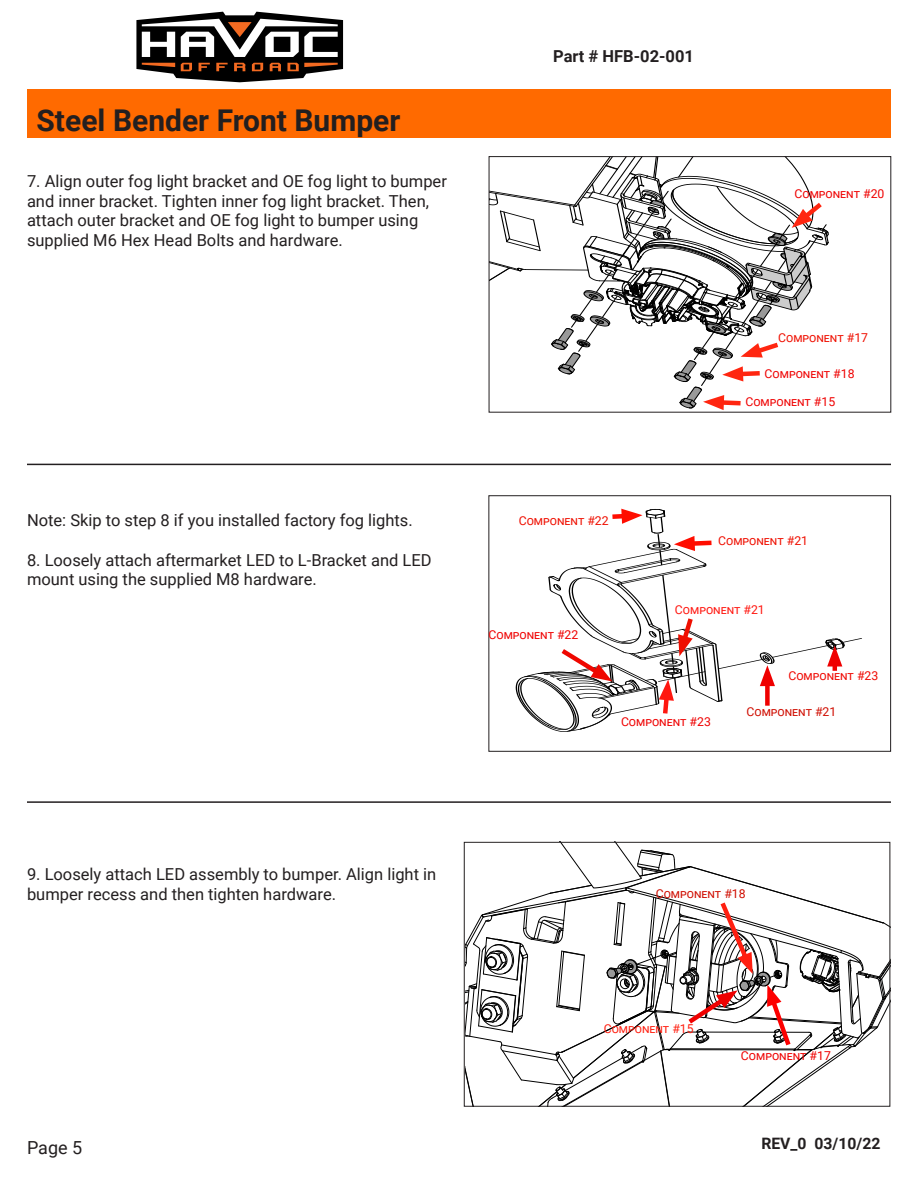
<style>
.page{position:relative;width:918px;height:1188px;background:#fff}
.page>*{position:absolute;margin:0;border:0;box-sizing:border-box;transform-origin:0 0}
.t1{font:700 30px "Roboto";color:#231f20}
.t2{font:18px "Roboto";color:#231f20}
.t3{font:16.5px/19.8px "Roboto";color:#231f20}
.t4{font:700 16.5px "Roboto";color:#231f20}
.t5{font:700 15.75px "Roboto";color:#231f20}
.t6{font:12.3px "Roboto";color:#ef0000}
.t7{font:12.3px "Roboto";color:#ef0f00}
.t8{font:12.3px "Roboto";color:#cf0d00}
.t9{font:12.3px "Roboto";color:#ff1710}
.t10{font:12.3px "Roboto";color:#ef0700}
.t11{font:12.3px "Roboto";color:#ff1f10}
</style>
<div class="page">
<div style="left:488px;top:495px;width:403px;height:257px;border:1px solid #231f20"></div>
<div style="left:27px;top:89px;width:864px;height:48px;background:#ff6a00"></div>
<hr style="left:27px;top:464px;width:864px;height:1px;background:#231f20">
<svg style="left:136px;top:12px;width:207px;height:70px"></svg>
<hr style="left:27px;top:801px;width:864px;height:2px;background:#231f20">
<svg style="left:489px;top:157px;width:340px;height:253px"></svg>
<svg style="left:516px;top:509px;width:346px;height:223px"></svg>
<svg style="left:466px;top:842px;width:425px;height:264px"></svg>
<div style="left:464px;top:842px;width:426px;height:265px;border:1px solid #231f20"></div>
<p class="t1" style="left:37px;top:100px;width:365px">Steel Bender Front Bumper</p>
<p class="t3" style="left:27px;top:170px;width:421px">7. Align outer fog light bracket and OE fog light to bumper and inner bracket. Tighten inner fog light bracket. Then, attach outer bracket and OE fog light to bumper using supplied M6 Hex Head Bolts and hardware.</p>
<p class="t4" style="left:553px;top:44px;width:142px">Part # HFB-02-001</p>
<p class="t6" style="left:795px;top:185px;width:91px">Component #20</p>
<p class="t7" style="left:778px;top:329px;width:91px">Component #17</p>
<p class="t6" style="left:765px;top:365px;width:91px">Component #18</p>
<p class="t6" style="left:745px;top:393px;width:91px">Component #15</p>
<p class="t3" style="left:27px;top:510px;width:387px">Note: Skip to step 8 if you installed factory fog lights.</p>
<p class="t3" style="left:27px;top:549px;width:406px">8. Loosely attach aftermarket LED to L-Bracket and LED mount using the supplied M8 hardware.</p>
<p class="t7" style="left:519px;top:512px;width:91px">Component #22</p>
<p class="t7" style="left:718px;top:532px;width:91px">Component #21</p>
<p class="t6" style="left:488px;top:626px;width:91px">Component #22</p>
<p class="t9" style="left:675px;top:601px;width:91px">Component #21</p>
<p class="t10" style="left:788px;top:667px;width:91px">Component #23</p>
<p class="t6" style="left:621px;top:713px;width:91px">Component #23</p>
<p class="t8" style="left:746px;top:703px;width:91px">Component #21</p>
<p class="t3" style="left:27px;top:864px;width:411px">9. Loosely attach LED assembly to bumper. Align light in bumper recess and then tighten hardware.</p>
<p class="t2" style="left:27px;top:1135px;width:57px">Page 5</p>
<p class="t8" style="left:656px;top:885px;width:91px">Component #18</p>
<p class="t11" style="left:604px;top:1020px;width:91px">Component #15</p>
<p class="t6" style="left:741px;top:1047px;width:91px">Component #17</p>
<p class="t5" style="left:761px;top:1132px;width:121px">REV_0 03/10/22</p>
</div>
